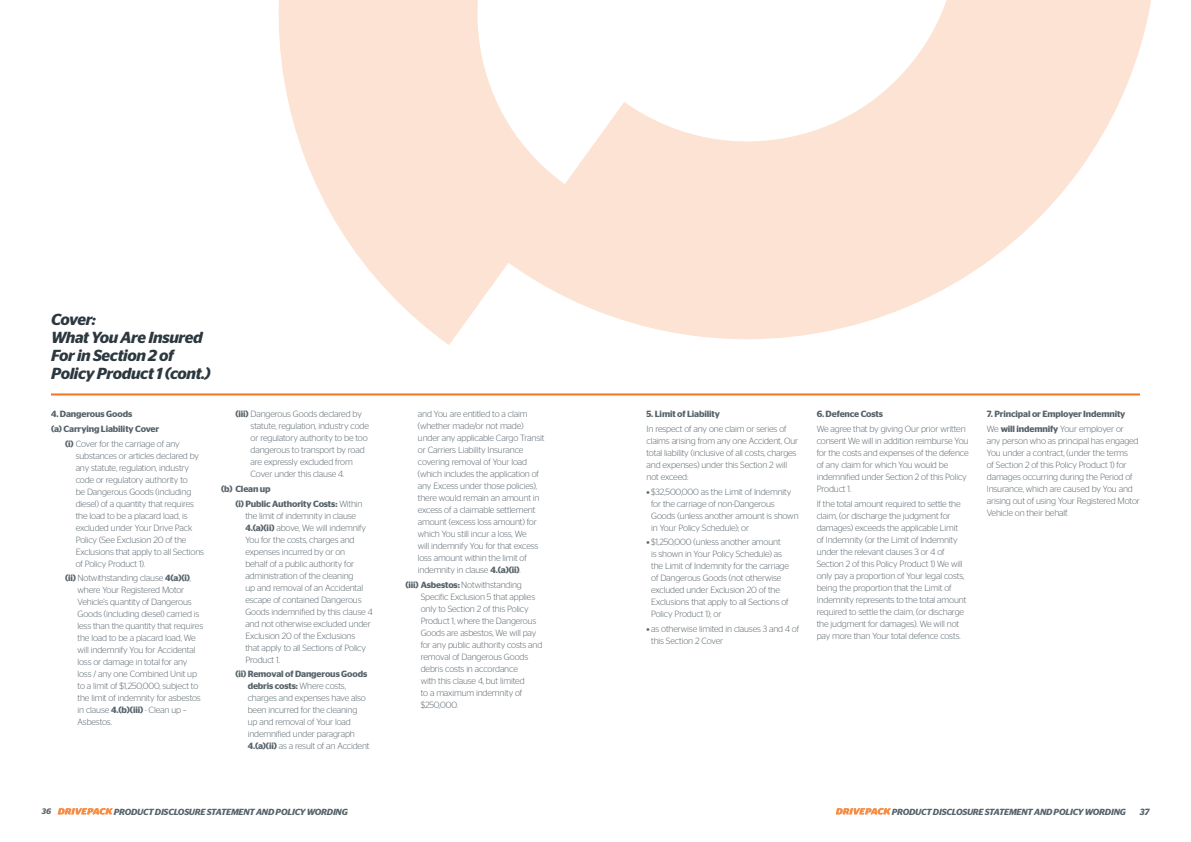
<style>
.page{position:relative;width:1191px;height:842px;background:#fff}
.page>*{position:absolute;margin:0;border:0;box-sizing:border-box;transform-origin:0 0}
.t1{font:italic 600 16px/18px "Stag Sans";letter-spacing:-.02em;color:#2c3840}
.t2{font:300 9px/12px "Stag Sans";letter-spacing:-.015em;color:#55636a}
.t3{font:600 9px "Stag Sans";letter-spacing:-.015em;color:#55636a}
.t4{font:italic 600 9px "Stag Sans";color:#55636a}
.t5{font:italic 600 8.9px "Stag Sans";letter-spacing:-.02em;color:#55636a}
.t6{font:italic 600 8px "Stag Sans";color:#55636a}
.s1{font-weight:600}
</style>
<div class="page">
<svg style="left:58px;top:808px;width:55px;height:7px"></svg>
<svg style="left:835px;top:808px;width:56px;height:7px"></svg>
<hr style="left:51px;top:393px;width:1089px;height:2px;background:#f47321">
<svg style="left:278px;top:0;width:873px;height:345px;fill:#fce3d3"></svg>
<p class="t1" style="left:51px;top:311px;width:161px">Cover:<br>What You Are Insured<br>For in Section 2 of<br>Policy Product 1 (cont.)</p>
<p class="t3" style="left:51px;top:408px;width:83px">4. Dangerous Goods</p>
<p class="t3" style="left:51px;top:423px;width:110px">(a) Carrying Liability Cover</p>
<p class="t2" style="left:76px;top:437px;width:130px;text-indent:-10px"><span class="s1">(i)</span> Cover for the carriage of any substances or articles declared by any statute, regulation, industry code or regulatory authority to<br>be Dangerous Goods (including diesel) of a quantity that requires the load to be a placard load, is excluded under Your Drive Pack<br>Policy (See Exclusion 20 of the<br>Exclusions that apply to all Sections of Policy Product 1).</p>
<p class="t2" style="left:78px;top:572px;width:127px;text-indent:-12px"><span class="s1">(ii)</span> Notwithstanding clause <span class="s1">4(a)(i)</span>, where Your Registered Motor<br>Vehicle’s quantity of Dangerous<br>Goods (including diesel) carried is less than the quantity that requires the load to be a placard load, We will indemnify You for Accidental loss or damage in total for any loss / any one Combined Unit up to a limit of $1,250,000, subject to the limit of indemnity for asbestos in clause <span class="s1">4.(b)(iii)</span> - Clean up –<br>Asbestos.</p>
<p class="t2" style="left:250px;top:408px;width:120px;text-indent:-15px"><span class="s1">(iii)</span> Dangerous Goods declared by statute, regulation, industry code or regulatory authority to be too dangerous to transport by road are expressly excluded from<br>Cover under this clause 4.</p>
<p class="t3" style="left:221px;top:483px;width:51px">(b) Clean up</p>
<p class="t2" style="left:245px;top:497px;width:129px;text-indent:-10px"><span class="s1">(i) Public Authority Costs:</span> Within the limit of indemnity in clause<br><span class="s1">4.(a)(ii)</span> above, We will indemnify<br>You for the costs, charges and expenses incurred by or on<br>behalf of a public authority for administration of the cleaning<br>up and removal of an Accidental escape of contained Dangerous<br>Goods indemnified by this clause 4 and not otherwise excluded under<br>Exclusion 20 of the Exclusions<br>that apply to all Sections of Policy<br>Product 1.</p>
<p class="t2" style="left:248px;top:668px;width:123px;text-indent:-12px"><span class="s1">(ii) Removal of Dangerous Goods debris costs:</span> Where costs, charges and expenses have also been incurred for the cleaning<br>up and removal of Your load indemnified under paragraph<br><span class="s1">4.(a)(ii)</span> as a result of an Accident</p>
<p class="t2" style="left:418px;top:408px;width:128px">and You are entitled to a claim (whether made/or not made) under any applicable Cargo Transit or Carriers Liability Insurance covering removal of Your load (which includes the application of any Excess under those policies), there would remain an amount in excess of a claimable settlement amount (excess loss amount) for which You still incur a loss, We<br>will indemnify You for that excess loss amount within the limit of indemnity in clause <span class="s1">4.(a)(ii)</span>.</p>
<p class="t2" style="left:421px;top:578px;width:123px;text-indent:-15px"><span class="s1">(iii) Asbestos:</span> Notwithstanding<br>Specific Exclusion 5 that applies only to Section 2 of this Policy<br>Product 1, where the Dangerous<br>Goods are asbestos, We will pay for any public authority costs and removal of Dangerous Goods debris costs in accordance<br>with this clause 4, but limited<br>to a maximum indemnity of $250,000.</p>
<p class="t3" style="left:646px;top:408px;width:75px">5. Limit of Liability</p>
<p class="t2" style="left:646px;top:422px;width:153px">In respect of any one claim or series of claims arising from any one Accident, Our total liability (inclusive of all costs, charges and expenses) under this Section 2 will not exceed:</p>
<p class="t2" style="left:651px;top:485px;width:149px;text-indent:-5px"><span class="s1">•</span> $32,500,000 as the Limit of Indemnity for the carriage of non-Dangerous Goods (unless another amount is shown in Your Policy Schedule); or</p>
<p class="t2" style="left:651px;top:536px;width:139px;text-indent:-5px"><span class="s1">•</span> $1,250,000 (unless another amount<br>is shown in Your Policy Schedule) as the Limit of Indemnity for the carriage of Dangerous Goods (not otherwise excluded under Exclusion 20 of the Exclusions that apply to all Sections of Policy Product 1); or</p>
<p class="t2" style="left:651px;top:623px;width:149px;text-indent:-5px"><span class="s1">•</span> as otherwise limited in clauses 3 and 4 of this Section 2 Cover</p>
<p class="t3" style="left:816px;top:408px;width:68px">6. Defence Costs</p>
<p class="t2" style="left:816px;top:422px;width:153px">We agree that by giving Our prior written consent We will in addition reimburse You for the costs and expenses of the defence of any claim for which You would be indemnified under Section 2 of this Policy Product 1.</p>
<p class="t2" style="left:816px;top:497px;width:151px">If the total amount required to settle the claim, (or discharge the judgment for damages) exceeds the applicable Limit of Indemnity (or the Limit of Indemnity under the relevant clauses 3 or 4 of Section 2 of this Policy Product 1) We will only pay a proportion of Your legal costs, being the proportion that the Limit of Indemnity represents to the total amount required to settle the claim, (or discharge the judgment for damages). We will not pay more than Your total defence costs.</p>
<p class="t3" style="left:986px;top:408px;width:140px">7. Principal or Employer Indemnity</p>
<p class="t2" style="left:986px;top:422px;width:155px">We <span class="s1">will indemnify</span> Your employer or<br>any person who as principal has engaged You under a contract, (under the terms<br>of Section 2 of this Policy Product 1) for damages occurring during the Period of Insurance, which are caused by You and arising out of using Your Registered Motor Vehicle on their behalf.</p>
<p class="t6" style="left:42px;top:807px;width:11px">36</p>
<p class="t5" style="left:114px;top:806px;width:235px">PRODUCT DISCLOSURE STATEMENT AND POLICY WORDING</p>
<p class="t5" style="left:892px;top:806px;width:235px">PRODUCT DISCLOSURE STATEMENT AND POLICY WORDING</p>
<p class="t4" style="left:1140px;top:807px;width:11px">37</p>
</div>
